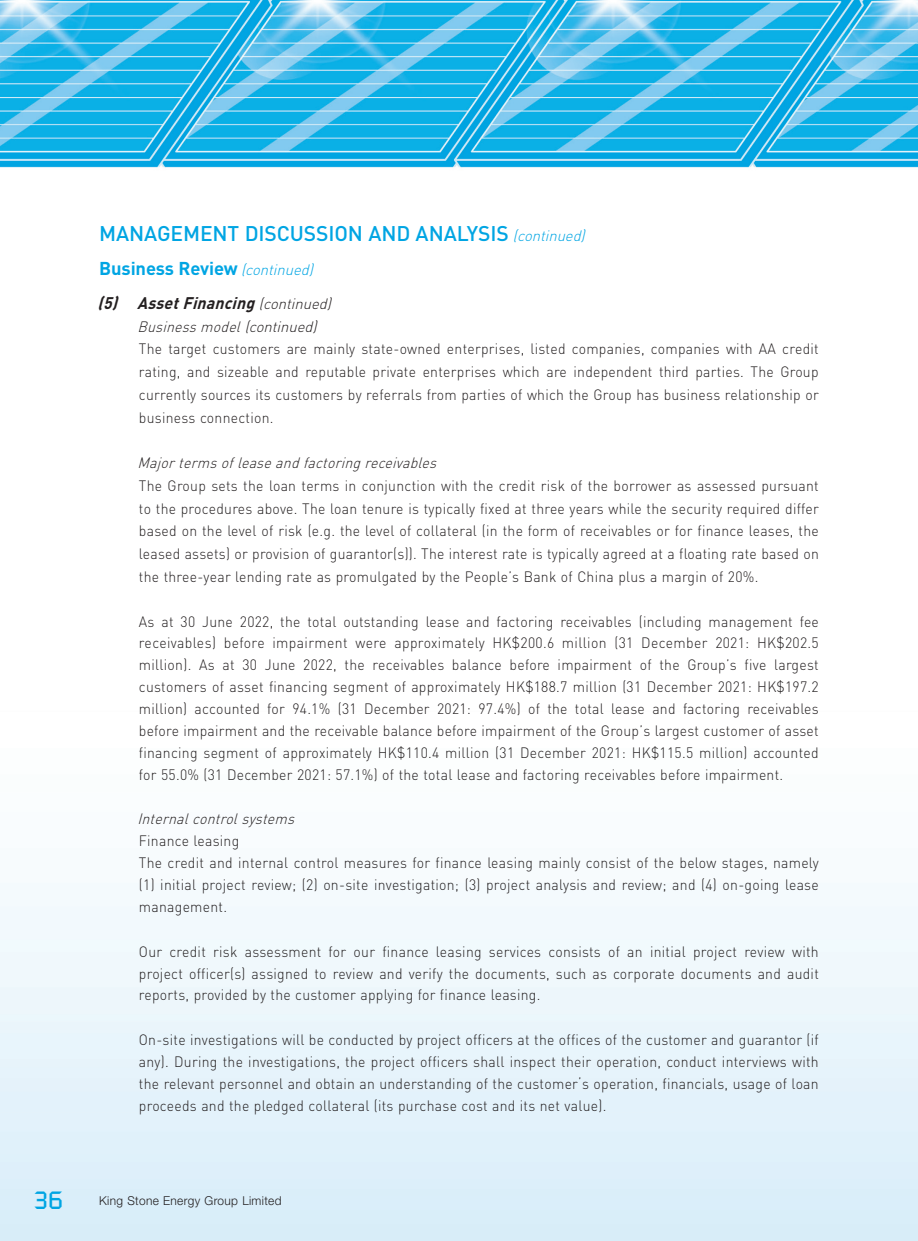
<style>
.page{position:relative;width:918px;height:1241px;background:#fff}
.page>*{position:absolute;margin:0;border:0;box-sizing:border-box;transform-origin:0 0}
.t1{font:24.68px "Russell Square Std";color:#00a5e3}
.t2{font:500 21px "DIN Pro";letter-spacing:-.005em;color:#00a5e3}
.t3{font:700 18.38px "DIN Pro";letter-spacing:-.005em;color:#00a5e3}
.t4{font:italic 700 16.62px "DIN Pro";color:#231f20;scale:.94 1}
.t5{font:300 14.88px/21.9px "DIN Pro";letter-spacing:.02em;color:#231f20;text-align:justify;scale:.94 1}
.t6{font:italic 300 14.88px "DIN Pro";color:#231f20;scale:.94 1}
.t7{font:300 12.25px "Helvetica Neue LT Pro";letter-spacing:.03em;color:#231f20}
.s1{font-weight:300;font-style:italic;font-size:14.88px}
.s2{font-weight:300;font-size:14.88px}
</style>
<div class="page">
<img style="left:0;top:0;width:918px;height:1240px">
<h2 class="t2" style="left:99px;top:226px;width:490px">MANAGEMENT DISCUSSION AND ANALYSIS <span class="s1">(continued)</span></h2>
<p class="t3" style="left:99px;top:262px;width:218px">Business Review <span class="s1">(continued)</span></p>
<p class="t4" style="left:98px;top:297px;width:253px">(5) AssetFinancing <span class="s2">(continued)</span></p>
<p class="t6" style="left:137px;top:321px;width:196px">Business model (continued)</p>
<p class="t5" style="left:139px;top:339px;width:725px;line-height:22.8px">The target customers are mainly state-owned enterprises, listed companies, companies with AA credit rating, and sizeable and reputable private enterprises which are independent third parties. The Group currently sources its customers by referrals from parties of which the Group has business relationship or business connection.</p>
<p class="t6" style="left:137px;top:457px;width:323px">Majorterms oflease and factoring receivables</p>
<p class="t5" style="left:139px;top:476px;width:725px;line-height:22.8px">The Group sets the loan terms in conjunction with the credit risk of the borrower as assessed pursuant to the procedures above. The loan tenure is typically fixed at three years while the security required differ based on the level of risk (e.g. the level of collateral (in the form of receivables or for finance leases, the leased assets) or provision of guarantor(s)). The interest rate is typically agreed at a floating rate based on the three-year lending rate as promulgated by the People’s Bank of China plus a margin of 20%.</p>
<p class="t5" style="left:139px;top:612px;width:725px">As at 30 June 2022, the total outstanding lease and factoring receivables (including management fee receivables) before impairment were approximately HK$200.6 million (31 December 2021: HK$202.5 million). As at 30 June 2022, the receivables balance before impairment of the Group’s five largest customers of asset financing segment of approximately HK$188.7 million (31 December 2021: HK$197.2 million) accounted for 94.1% (31 December 2021: 97.4%) of the total lease and factoring receivables before impairment and the receivable balance before impairment of the Group’s largest customer of asset financing segment of approximately HK$110.4 million (31 December 2021: HK$115.5 million) accounted for 55.0% (31 December 2021: 57.1%) of the total lease and factoring receivables before impairment.</p>
<p class="t6" style="left:137px;top:813px;width:172px">Internalcontrolsystems</p>
<p class="t5" style="left:139px;top:831px;width:725px;text-align:left">Finance leasing<br>The credit and internal control measures for finance leasing mainly consist of the below stages, namely (1) initial project review; (2) on-site investigation; (3) project analysis and review; and (4) on-going lease management.</p>
<p class="t5" style="left:139px;top:942px;width:725px">Our credit risk assessment for our finance leasing services consists of an initial project review with project officer(s) assigned to review and verify the documents, such as corporate documents and audit reports, provided by the customer applying for finance leasing.</p>
<p class="t5" style="left:139px;top:1030px;width:725px">On-site investigations will be conducted by project officers at the offices of the customer and guarantor (if any). During the investigations, the project officers shall inspect their operation, conduct interviews with the relevant personnel and obtain an understanding of the customer’s operation, financials, usage of loan proceeds and the pledged collateral (its purchase cost and its net value).</p>
<h1 class="t1" style="left:34px;top:1190px;width:30px">36</h1>
<p class="t7" style="left:99px;top:1195px;width:184px">King Stone Energy Group Limited</p>
</div>
